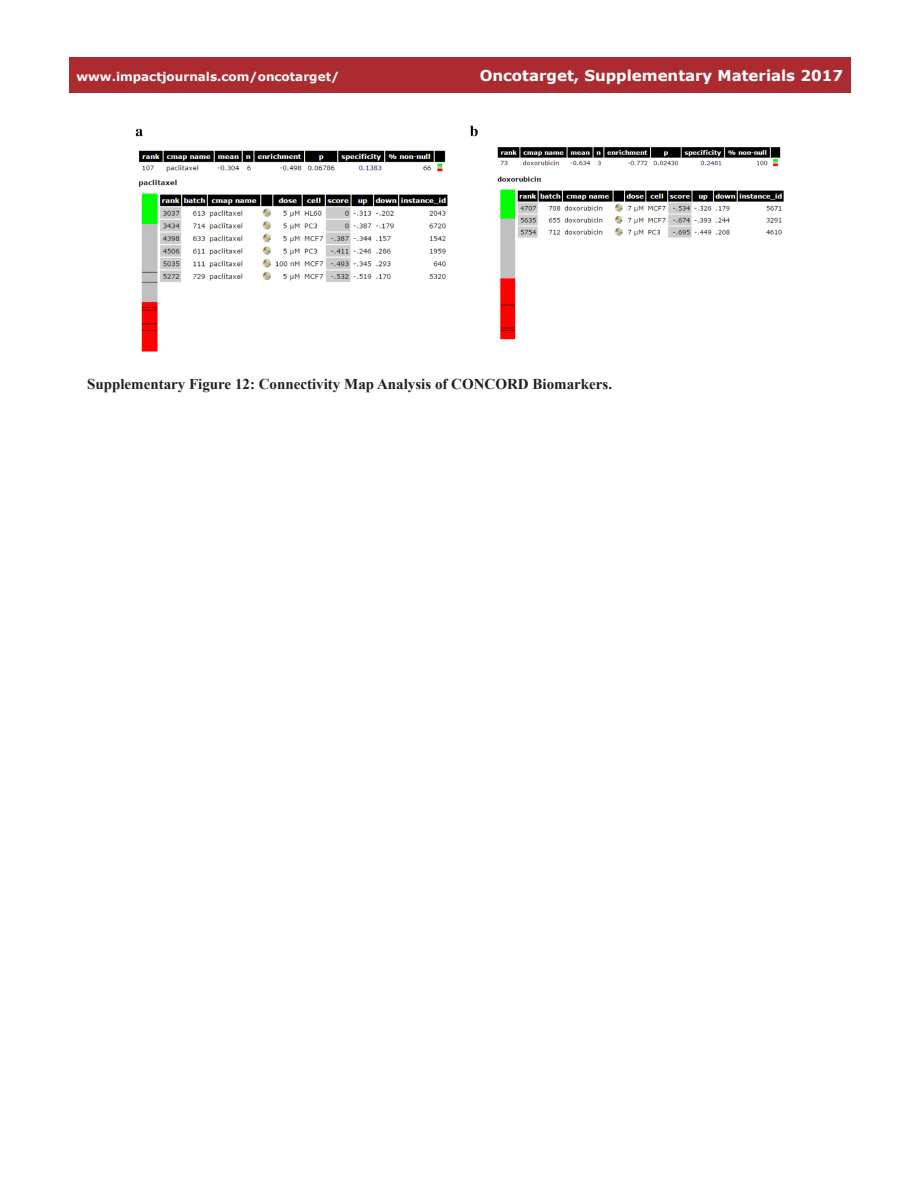
<style>
.page{position:relative;width:918px;height:1188px;background:#fff}
.page>*{position:absolute;margin:0;border:0;box-sizing:border-box;transform-origin:0 0}
.figuretext{font:700 15px "Times New Roman";color:#231f20}
.t1{font:700 15px "Verdana";color:#fff}
.t2{font:700 12px "Verdana";color:#fff}
</style>
<div class="page">
<div style="left:69px;top:57px;width:781px;height:36px;background:#ac2b31"></div>
<img style="left:136px;top:126px;width:648px;height:226px">
<p class="t2" style="left:76px;top:68px;width:264px">www.impactjournals.com/oncotarget/</p>
<p class="t1" style="left:480px;top:65px;width:365px">Oncotarget, Supplementary Materials 2017</p>
<p class="figuretext" style="left:87px;top:374px;width:527px">Supplementary Figure 12: Connectivity Map Analysis of CONCORD Biomarkers.</p>
</div>
